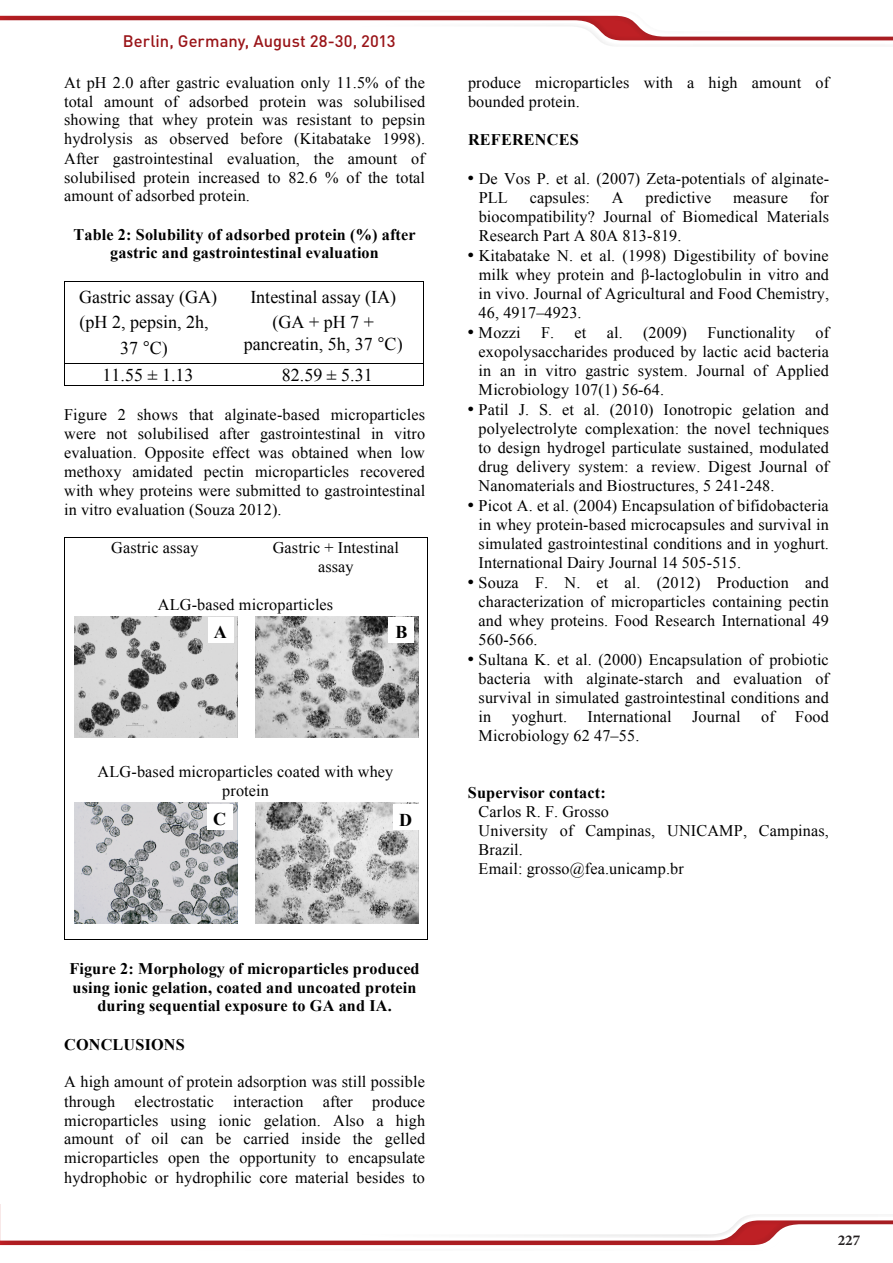
<style>
.page{position:relative;width:893px;height:1263px;background:#fff}
.page>*{position:absolute;margin:0;border:0;box-sizing:border-box;transform-origin:0 0}
.t1{font:18px/24.9px "Times New Roman";color:#000}
.t2{font:700 18px "Times New Roman";color:#000}
.t3{font:500 16.5px "DIN";letter-spacing:.005em;color:#991418}
.t4{font:16.2px/19.2px "Times New Roman";letter-spacing:.01em;color:#000}
.t5{font:700 16.2px/18.9px "Times New Roman";letter-spacing:.01em;color:#000;text-align:center}
.t6{font:700 15px "Minion Pro";color:#231f20}
</style>
<div class="page">
<svg style="left:0;top:15px;width:892px;height:31px"></svg>
<svg style="left:0;top:1204px;width:892px;height:42px"></svg>
<hr style="left:64px;top:281px;width:168px;height:1px;background:#000">
<hr style="left:233px;top:281px;width:190px;height:1px;background:#000">
<hr style="left:64px;top:282px;width:1px;height:81px;background:#000">
<hr style="left:423px;top:282px;width:1px;height:81px;background:#000">
<hr style="left:64px;top:363px;width:168px;height:1px;background:#000">
<hr style="left:233px;top:363px;width:190px;height:1px;background:#000">
<svg style="left:64px;top:364px;width:1px;height:21px"></svg>
<hr style="left:64px;top:385px;width:168px;height:1px;background:#000">
<hr style="left:231px;top:385px;width:192px;height:1px;background:#000">
<svg style="left:423px;top:363px;width:1px;height:23px"></svg>
<hr style="left:64px;top:537px;width:182px;height:1px;background:#000">
<hr style="left:246px;top:537px;width:181px;height:1px;background:#000">
<hr style="left:64px;top:538px;width:1px;height:47px;background:#000">
<hr style="left:427px;top:538px;width:1px;height:47px;background:#000">
<hr style="left:64px;top:585px;width:1px;height:31px;background:#000">
<hr style="left:427px;top:585px;width:1px;height:31px;background:#000">
<hr style="left:64px;top:616px;width:1px;height:136px;background:#000">
<hr style="left:427px;top:616px;width:1px;height:136px;background:#000">
<hr style="left:64px;top:752px;width:1px;height:50px;background:#000">
<hr style="left:427px;top:752px;width:1px;height:50px;background:#000">
<hr style="left:64px;top:802px;width:1px;height:137px;background:#000">
<hr style="left:64px;top:939px;width:182px;height:1px;background:#000">
<hr style="left:245px;top:939px;width:182px;height:1px;background:#000">
<hr style="left:427px;top:802px;width:1px;height:137px;background:#000">
<img style="left:74px;top:616px;width:163px;height:122px">
<img style="left:256px;top:616px;width:163px;height:122px">
<img style="left:74px;top:802px;width:163px;height:122px">
<img style="left:256px;top:802px;width:163px;height:122px">
<div style="left:208px;top:617px;width:25px;height:26px;background:#fff"></div>
<div style="left:207px;top:804px;width:25px;height:26px;background:#fff"></div>
<div style="left:393px;top:804px;width:26px;height:26px;background:#fff"></div>
<div style="left:389px;top:617px;width:25px;height:26px;background:#fff"></div>
<img style="left:414px;top:622px;width:1px;height:16px">
<p class="t3" style="left:123px;top:31px;width:274px">Berlin, Germany, August 28-30, 2013</p>
<p class="t4" style="left:64px;top:73px;width:363px;text-align:justify">At pH 2.0 after gastric evaluation only 11.5% of the total amount of adsorbed protein was solubilised showing that whey protein was resistant to pepsin hydrolysis as observed before (Kitabatake 1998).<br>After gastrointestinal evaluation, the amount of solubilised protein increased to 82.6 % of the total amount of adsorbed protein.</p>
<p class="t5" style="left:74px;top:225px;width:343px">Table 2: Solubility of adsorbed protein (%) after gastric and gastrointestinal evaluation</p>
<p class="t1" style="left:79px;top:284px;width:139px">Gastric assay (GA) (pH 2, pepsin, 2h,</p>
<p class="t1" style="left:120px;top:336px;width:49px">37 C)</p>
<p class="t1" style="left:250px;top:284px;width:147px;text-align:center">Intestinal assay (IA) (GA + pH 7 +</p>
<p class="t1" style="left:244px;top:331px;width:160px">pancreatin, 5h, 37 C)</p>
<p class="t1" style="left:103px;top:362px;width:92px">11.55 ± 1.13</p>
<p class="t1" style="left:282px;top:362px;width:92px">82.59 ± 5.31</p>
<p class="t4" style="left:64px;top:405px;width:363px;text-align:justify">Figure 2 shows that alginate-based microparticles were not solubilised after gastrointestinal in vitro evaluation. Opposite effect was obtained when low methoxy amidated pectin microparticles recovered with whey proteins were submitted to gastrointestinal in vitro evaluation (Souza 2012).</p>
<p class="t4" style="left:111px;top:538px;width:89px">Gastric assay</p>
<p class="t4" style="left:273px;top:539px;width:128px;line-height:18.8px;text-align:center">Gastric + Intestinal assay</p>
<p class="t4" style="left:158px;top:594px;width:177px">ALG-based microparticles</p>
<p class="t2" style="left:214px;top:622px;width:14px">A</p>
<p class="t2" style="left:395px;top:622px;width:14px">B</p>
<p class="t4" style="left:98px;top:762px;width:297px;text-align:center">ALG-based microparticles coated with whey protein</p>
<p class="t2" style="left:213px;top:809px;width:14px">C</p>
<p class="t2" style="left:399px;top:809px;width:14px">D</p>
<p class="t5" style="left:69px;top:959px;width:352px">Figure 2: Morphology of microparticles produced using ionic gelation, coated and uncoated protein during sequential exposure to GA and IA.</p>
<p class="t5" style="left:64px;top:1035px;width:122px">CONCLUSIONS</p>
<p class="t4" style="left:64px;top:1072px;width:363px;text-align:justify">A high amount of protein adsorption was still possible through electrostatic interaction after produce microparticles using ionic gelation. Also a high amount of oil can be carried inside the gelled microparticles open the opportunity to encapsulate hydrophobic or hydrophilic core material besides to</p>
<p class="t4" style="left:468px;top:73px;width:363px">produce microparticles with a high amount of bounded protein.</p>
<p class="t5" style="left:468px;top:130px;width:112px">REFERENCES</p>
<p class="t4" style="left:479px;top:169px;width:352px">De Vos P. et al. (2007) Zeta-potentials of alginate-<br>PLL</p>
<p class="t4" style="left:530px;top:188px;width:62px">capsules:</p>
<p class="t4" style="left:612px;top:188px;width:13px">A</p>
<p class="t4" style="left:645px;top:188px;width:67px">predictive</p>
<p class="t4" style="left:733px;top:188px;width:56px">measure</p>
<p class="t4" style="left:479px;top:188px;width:352px;text-indent:331px">for biocompatibility? Journal of Biomedical Materials<br>Research Part A 80A 813-819.<br>Kitabatake N. et al. (1998) Digestibility of bovine milk whey protein and --lactoglobulin in vitro and in vivo. Journal of Agricultural and Food Chemistry,<br>46, 4917–4923.<br>Mozzi</p>
<p class="t4" style="left:541px;top:323px;width:47px">F. et</p>
<p class="t4" style="left:607px;top:323px;width:82px">al. (2009)</p>
<p class="t4" style="left:707px;top:323px;width:89px">Functionality</p>
<p class="t4" style="left:479px;top:323px;width:352px;text-indent:337px">of exopolysaccharides produced by lactic acid bacteria in an in vitro gastric system. Journal of Applied Microbiology 107(1) 56-64.<br>Patil J. S. et al. (2010) Ionotropic gelation and polyelectrolyte complexation: the novel techniques to design hydrogel particulate sustained, modulated drug delivery system: a review. Digest Journal of Nanomaterials and Biostructures, 5 241-248.<br>Picot A. et al. (2004) Encapsulation of bifidobacteria in whey protein-based microcapsules and survival in simulated gastrointestinal conditions and in yoghurt.<br>International Dairy Journal 14 505-515.<br>Souza F. N. et al. (2012) Production and characterization of microparticles containing pectin and whey proteins. Food Research International 49<br>560-566.<br>Sultana K. et al. (2000) Encapsulation of probiotic bacteria with alginate-starch and evaluation of survival in simulated gastrointestinal conditions and in</p>
<p class="t4" style="left:512px;top:707px;width:57px">yoghurt.</p>
<p class="t4" style="left:588px;top:707px;width:86px">International</p>
<p class="t4" style="left:692px;top:707px;width:50px">Journal</p>
<p class="t4" style="left:761px;top:707px;width:15px">of</p>
<p class="t4" style="left:795px;top:707px;width:35px">Food</p>
<p class="t4" style="left:479px;top:726px;width:162px">Microbiology 62 47–55.</p>
<p class="t5" style="left:468px;top:783px;width:139px">Supervisor contact:</p>
<p class="t4" style="left:479px;top:802px;width:352px">Carlos R. F. Grosso<br>University of Campinas, UNICAMP, Campinas,<br>Brazil.<br>Email: grosso@fea.unicamp.br</p>
<p class="t6" style="left:838px;top:1229px;width:24px">227</p>
</div>
